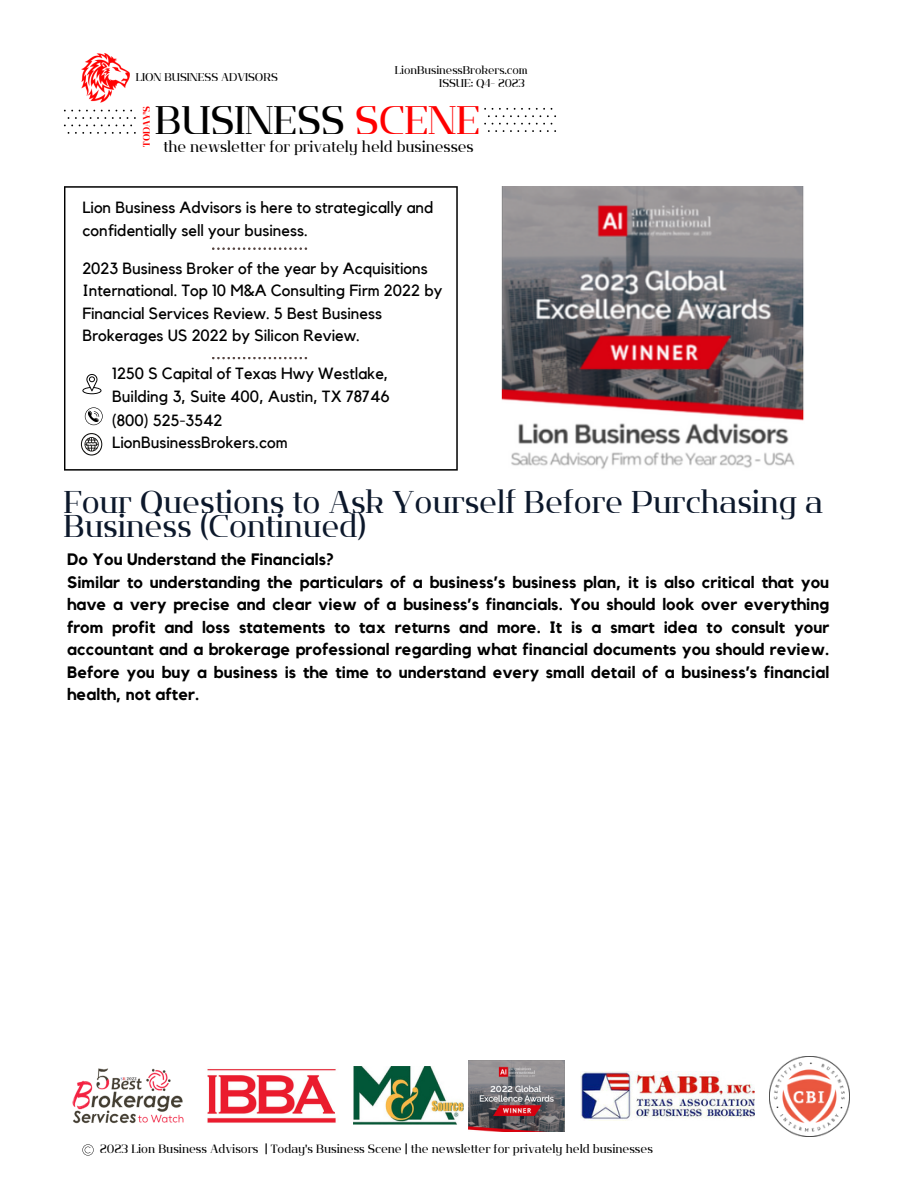
<style>
.page{position:relative;width:918px;height:1188px;background:#fff}
.page>*{position:absolute;margin:0;border:0;box-sizing:border-box;transform-origin:0 0}
.t1{font:39.75px "Flatory Serif 400";color:#000}
.t2{font:31.5px/24.8px "Flatory Serif 400";color:#0c182b}
.t3{font:700 16.5px/22.5px "Kollektif";letter-spacing:.005em;color:#000;text-align:justify}
.t4{font:16.2px/22.5px "Kollektif";color:#000}
.t5{font:15.45px "Flatory Serif 400";color:#000}
.t6{font:12px "Flatory Serif 400";color:#000}
.t7{font:11.25px "Flatory Serif 400";color:#000}
.t8{font:9.45px "Flatory Serif 700";color:#f00}
.s1{color:#f00}
</style>
<div class="page">
<svg style="left:90px;top:117px;width:16px;height:2px"></svg>
<svg style="left:484px;top:108px;width:72px;height:9px"></svg>
<svg style="left:484px;top:123px;width:72px;height:9px"></svg>
<img style="left:81px;top:53px;width:49px;height:50px">
<svg style="left:64px;top:186px;width:394px;height:285px"></svg>
<svg style="left:212px;top:247px;width:95px;height:3px"></svg>
<svg style="left:212px;top:357px;width:95px;height:2px"></svg>
<svg style="left:82px;top:374px;width:20px;height:20px"></svg>
<svg style="left:85px;top:407px;width:18px;height:18px"></svg>
<svg style="left:81px;top:433px;width:21px;height:23px"></svg>
<img style="left:72px;top:1068px;width:112px;height:56px">
<img style="left:207px;top:1069px;width:129px;height:54px">
<img style="left:580px;top:1071px;width:175px;height:50px">
<img style="left:353px;top:1067px;width:110px;height:57px">
<img style="left:468px;top:1060px;width:97px;height:71px">
<img style="left:770px;top:1056px;width:80px;height:80px">
<svg style="left:82px;top:1144px;width:12px;height:12px"></svg>
<img style="left:501px;top:186px;width:303px;height:283px">
<p class="t7" style="left:395px;top:64px;width:135px">LionBusinessBrokers.com</p>
<p class="t1" style="left:155px;top:97px;width:326px">BUSINESS <span class="s1">SCENE</span></p>
<p class="t7" style="left:136px;top:71px;width:144px">LION BUSINESS ADVISORS</p>
<p class="t7" style="left:439px;top:77px;width:87px">ISSUE: Q4- 2023</p>
<p class="t8" style="left:141px;top:147px;width:43px;rotate:-90deg">TODAY'S</p>
<p class="t5" style="left:163px;top:138px;width:312px">the newsletter for privately held businesses</p>
<p class="t4" style="left:82px;top:197px;width:353px">Lion Business Advisors is here to strategically and confidentially sell your business.</p>
<p class="t4" style="left:82px;top:258px;width:362px">2023 Business Broker of the year by Acquisitions International. Top 10 M&amp;A Consulting Firm 2022 by Financial Services Review. 5 Best Business Brokerages US 2022 by Silicon Review.</p>
<p class="t4" style="left:112px;top:363px;width:279px">1250 S Capital of Texas Hwy Westlake,<br>Building 3, Suite 400, Austin, TX 78746</p>
<p class="t4" style="left:112px;top:409px;width:112px">(800) 525-3542</p>
<p class="t4" style="left:112px;top:432px;width:177px">LionBusinessBrokers.com</p>
<p class="t2" style="left:64px;top:489px;width:761px">Four Questions to Ask Yourself Before Purchasing a<br>Business (Continued)</p>
<p class="t3" style="left:67px;top:549px;width:268px">Do You Understand the Financials?</p>
<p class="t3" style="left:67px;top:571px;width:764px">Similar to understanding the particulars of a business’s business plan, it is also critical that you have a very precise and clear view of a business’s financials. You should look over everything from profit and loss statements to tax returns and more. It is a smart idea to consult your accountant and a brokerage professional regarding what financial documents you should review.<br>Before you buy a business is the time to understand every small detail of a business’s financial health, not after.</p>
<p class="t6" style="left:100px;top:1142px;width:555px">2023 Lion Business Advisors | Today's Business Scene | the newsletter for privately held businesses</p>
</div>
